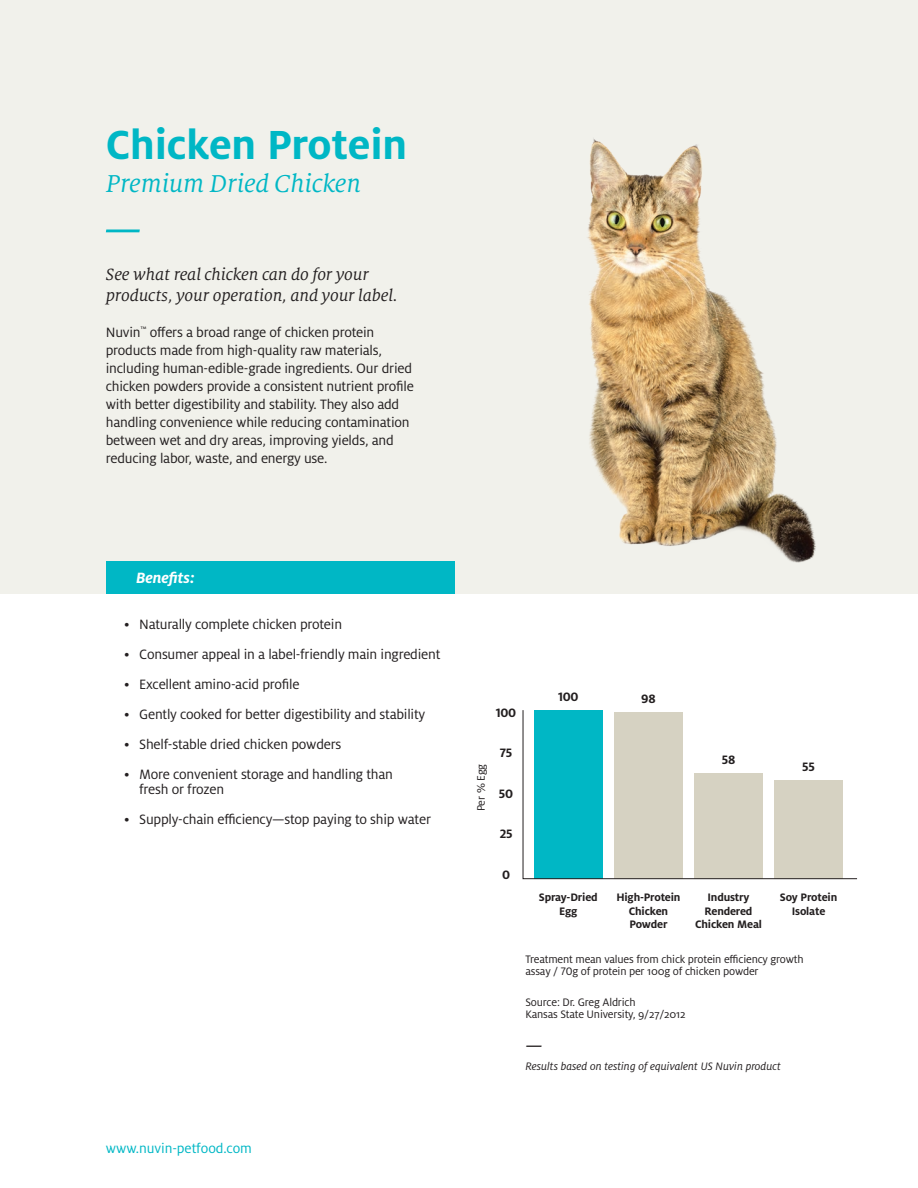
<style>
.page{position:relative;width:918px;height:1188px;background:#fff}
.page>*{position:absolute;margin:0;border:0;box-sizing:border-box;transform-origin:0 0}
.t1{font:700 45px "Milo OT";letter-spacing:-.005em;color:#00b7c5}
.t2{font:italic 27px "Milo Serif OT";letter-spacing:-.005em;color:#00b7c5}
.t3{font:italic 21px "Milo OT";color:#231f20}
.t4{font:italic 18px "Milo Serif OT";letter-spacing:-.005em;color:#231f20}
.t5{font:italic 700 16.5px "Milo OT";letter-spacing:-.005em;color:#fff}
.t6{font:15px/18px "Milo OT";letter-spacing:-.015em;color:#231f20}
.t7{font:15px "Milo OT";letter-spacing:-.005em;color:#00b7c5}
.t8{font:700 13.5px "Milo OT";letter-spacing:-.015em;color:#231f20}
.t9{font:12px/12px "Milo OT";letter-spacing:-.015em;color:#231f20}
.t10{font:700 12px/13.5px "Milo OT";letter-spacing:-.015em;color:#231f20;text-align:center}
.t11{font:italic 12px "Milo OT";color:#231f20}
</style>
<div class="page">
<div style="left:0;top:0;width:918px;height:594px;background:#f1f1eb"></div>
<svg style="left:106px;top:230px;width:34px;height:2px"></svg>
<div style="left:106px;top:562px;width:348px;height:32px;background:#00b7c5"></div>
<svg style="left:522px;top:710px;width:336px;height:169px"></svg>
<img style="left:587px;top:138px;width:229px;height:425px">
<p class="t1" style="left:106px;top:120px;width:303px">Chicken Protein</p>
<p class="t2" style="left:106px;top:169px;width:257px">Premium Dried Chicken</p>
<p class="t4" style="left:106px;top:265px;width:265px">See what real chicken can do for your</p>
<p class="t4" style="left:106px;top:286px;width:293px">products, your operation, and your label.</p>
<p class="t6" style="left:106px;top:324px;width:310px">Nuvin<sup>™</sup> offers a broad range of chicken protein products made from high-quality raw materials, including human-edible-grade ingredients. Our dried chicken powders provide a consistent nutrient profile with better digestibility and stability. They also add handling convenience while reducing contamination between wet and dry areas, improving yields, and reducing labor, waste, and energy use.</p>
<p class="t5" style="left:136px;top:569px;width:60px">Benefits:</p>
<p class="t6" style="left:124px;top:615px;width:219px">• Naturally complete chicken protein</p>
<p class="t6" style="left:124px;top:645px;width:318px">• Consumer appeal in a label-friendly main ingredient</p>
<p class="t6" style="left:124px;top:675px;width:177px">• Excellent amino-acid profile</p>
<p class="t6" style="left:124px;top:705px;width:303px">• Gently cooked for better digestibility and stability</p>
<p class="t6" style="left:124px;top:735px;width:219px">• Shelf-stable dried chicken powders</p>
<p class="t6" style="left:124px;top:765px;width:270px">• More convenient storage and handling than</p>
<p class="t6" style="left:139px;top:780px;width:87px">fresh or frozen</p>
<p class="t6" style="left:124px;top:810px;width:308px">• Supply-chain efficiency—stop paying to ship water</p>
<p class="t7" style="left:106px;top:1140px;width:147px">www.nuvin-petfood.com</p>
<p class="t9" style="left:475px;top:811px;width:49px;rotate:-90deg">Per % Egg</p>
<p class="t8" style="left:496px;top:705px;width:22px">100</p>
<p class="t8" style="left:500px;top:745px;width:14px">75</p>
<p class="t8" style="left:499px;top:786px;width:16px">50</p>
<p class="t8" style="left:500px;top:826px;width:14px">25</p>
<p class="t8" style="left:502px;top:867px;width:10px">0</p>
<p class="t8" style="left:558px;top:689px;width:22px">100</p>
<p class="t8" style="left:641px;top:691px;width:16px">98</p>
<p class="t8" style="left:722px;top:752px;width:15px">58</p>
<p class="t8" style="left:802px;top:759px;width:14px">55</p>
<p class="t10" style="left:539px;top:891px;width:60px">Spray-Dried<br>Egg</p>
<p class="t10" style="left:616px;top:891px;width:66px">High-Protein<br>Chicken<br>Powder</p>
<p class="t10" style="left:708px;top:891px;width:43px">Industry</p>
<p class="t10" style="left:695px;top:904px;width:68px">Rendered<br>Chicken Meal</p>
<p class="t10" style="left:780px;top:891px;width:59px">Soy Protein<br>Isolate</p>
<p class="t9" style="left:526px;top:954px;width:280px">Treatment mean values from chick protein efficiency growth assay / 70g of protein per 100g of chicken powder</p>
<p class="t9" style="left:526px;top:996px;width:112px">Source: Dr. Greg Aldrich</p>
<p class="t9" style="left:526px;top:1008px;width:162px">Kansas State University, 9/27/2012</p>
<p class="t3" style="left:526px;top:1034px;width:19px">—</p>
<p class="t11" style="left:526px;top:1060px;width:257px">Results based on testing of equivalent US Nuvin product</p>
</div>
